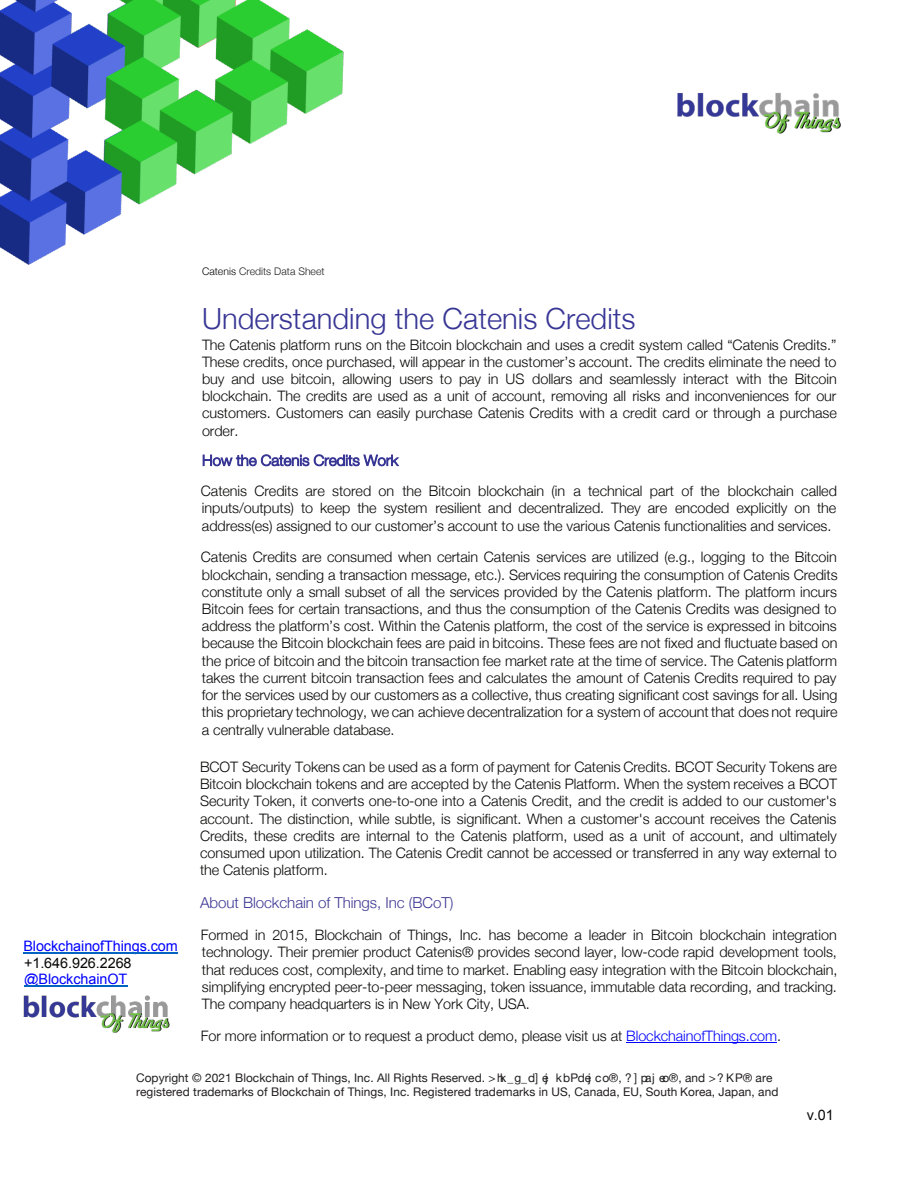
<style>
.page{position:relative;width:918px;height:1188px;background:#fff}
.page>*{position:absolute;margin:0;border:0;box-sizing:border-box;transform-origin:0 0}
.t1{font:300 29.1px "Helvetica Neue";color:#383695}
.t2{font:300 15.15px "Helvetica Neue";letter-spacing:-.005em;color:#3d3893}
.t3{font:300 14.4px/17.2px "Helvetica Neue";letter-spacing:-.005em;color:#080807;text-align:justify}
.t4{font:14.4px "Arial";letter-spacing:-.005em;color:#00f}
.t5{font:14.4px "Arial";letter-spacing:-.005em;color:#080807}
.t6{font:11.85px/14.1px "Helvetica Neue";letter-spacing:.005em;color:#211e1e}
.t7{font:300 10.5px "Helvetica Neue";letter-spacing:.005em;color:#221f20}
.s1{color:#080807}
.s2{color:#00f}
</style>
<div class="page">
<img style="left:677px;top:93px;width:164px;height:41px">
<img style="left:0;top:0;width:343px;height:264px">
<svg style="left:203px;top:454px;width:196px;height:13px"></svg>
<hr style="left:626px;top:1042px;width:151px;height:1px;background:#00f">
<hr style="left:23px;top:953px;width:155px;height:1px;background:#0563c1">
<hr style="left:24px;top:986px;width:103px;height:1px;background:#0563c1">
<img style="left:23px;top:995px;width:147px;height:38px">
<p class="t4" style="left:23px;top:941px;width:156px">BlockchainofThings.com</p>
<p class="t5" style="left:24px;top:957px;width:109px">+1.646.926.2268</p>
<p class="t4" style="left:24px;top:974px;width:105px">@BlockchainOT</p>
<p class="t7" style="left:202px;top:265px;width:124px"><span class="s1">Catenis</span> Credits Data Sheet</p>
<h1 class="t1" style="left:202px;top:301px;width:435px">Understanding the Catenis Credits</h1>
<p class="t3" style="left:202px;top:336px;width:636px">The Catenis platform runs on the Bitcoin blockchain and uses a credit system called “Catenis Credits.” These credits, once purchased, will appear in the customer’s account. The credits eliminate the need to buy and use bitcoin, allowing users to pay in US dollars and seamlessly interact with the Bitcoin blockchain. The credits are used as a unit of account, removing all risks and inconveniences for our customers. Customers can easily purchase Catenis Credits with a credit card or through a purchase order.</p>
<p class="t3" style="left:201px;top:482px;width:638px">Catenis Credits are stored on the Bitcoin blockchain (in a technical part of the blockchain called inputs/outputs) to keep the system resilient and decentralized. They are encoded explicitly on the address(es) assigned to our customer’s account to use the various Catenis functionalities and services.</p>
<p class="t3" style="left:201px;top:548px;width:638px">Catenis Credits are consumed when certain Catenis services are utilized (e.g., logging to the Bitcoin blockchain, sending a transaction message, etc.). Services requiring the consumption of Catenis Credits constitute only a small subset of all the services provided by the Catenis platform. The platform incurs Bitcoin fees for certain transactions, and thus the consumption of the Catenis Credits was designed to address the platform’s cost. Within the Catenis platform, the cost of the service is expressed in bitcoins because the Bitcoin blockchain fees are paid in bitcoins. These fees are not fixed and fluctuate based on the price of bitcoin and the bitcoin transaction fee market rate at the time of service. The Catenis platform takes the current bitcoin transaction fees and calculates the amount of Catenis Credits required to pay for the services used by our customers as a collective, thus creating significant cost savings for all. Using this proprietary technology, we can achieve decentralization for a system of account that does not require a centrally vulnerable database.</p>
<p class="t3" style="left:200px;top:758px;width:639px">BCOT Security Tokens can be used as a form of payment for Catenis Credits. BCOT Security Tokens are Bitcoin blockchain tokens and are accepted by the Catenis Platform. When the system receives a BCOT Security Token, it converts one-to-one into a Catenis Credit, and the credit is added to our customer's account. The distinction, while subtle, is significant. When a customer's account receives the Catenis Credits, these credits are internal to the Catenis platform, used as a unit of account, and ultimately consumed upon utilization. The Catenis Credit cannot be accessed or transferred in any way external to the Catenis platform.</p>
<p class="t2" style="left:200px;top:893px;width:255px">About Blockchain of Things, Inc (BCoT)</p>
<p class="t3" style="left:201px;top:926px;width:638px">Formed in 2015, Blockchain of Things, Inc. has become a leader in Bitcoin blockchain integration technology. Their premier product Catenis® provides second layer, low-code rapid development tools, that reduces cost, complexity, and time to market. Enabling easy integration with the Bitcoin blockchain, simplifying encrypted peer-to-peer messaging, token issuance, immutable data recording, and tracking.<br>The company headquarters is in New York City, USA.</p>
<p class="t3" style="left:201px;top:1027px;width:582px">For more information or to request a product demo, please visit us at <span class="s2">BlockchainofThings.com</span>.</p>
<p class="t6" style="left:136px;top:1070px;width:644px">Copyright © 2021 Blockchain of Things, Inc. All Rights Reserved. &gt;hk_g_d] ej kbPdej co®, ? ] paj eo®, and &gt;? KP® are registered trademarks of Blockchain of Things, Inc. Registered trademarks in US, Canada, EU, South Korea, Japan, and</p>
<p class="t5" style="left:807px;top:1109px;width:29px">v.01</p>
</div>
